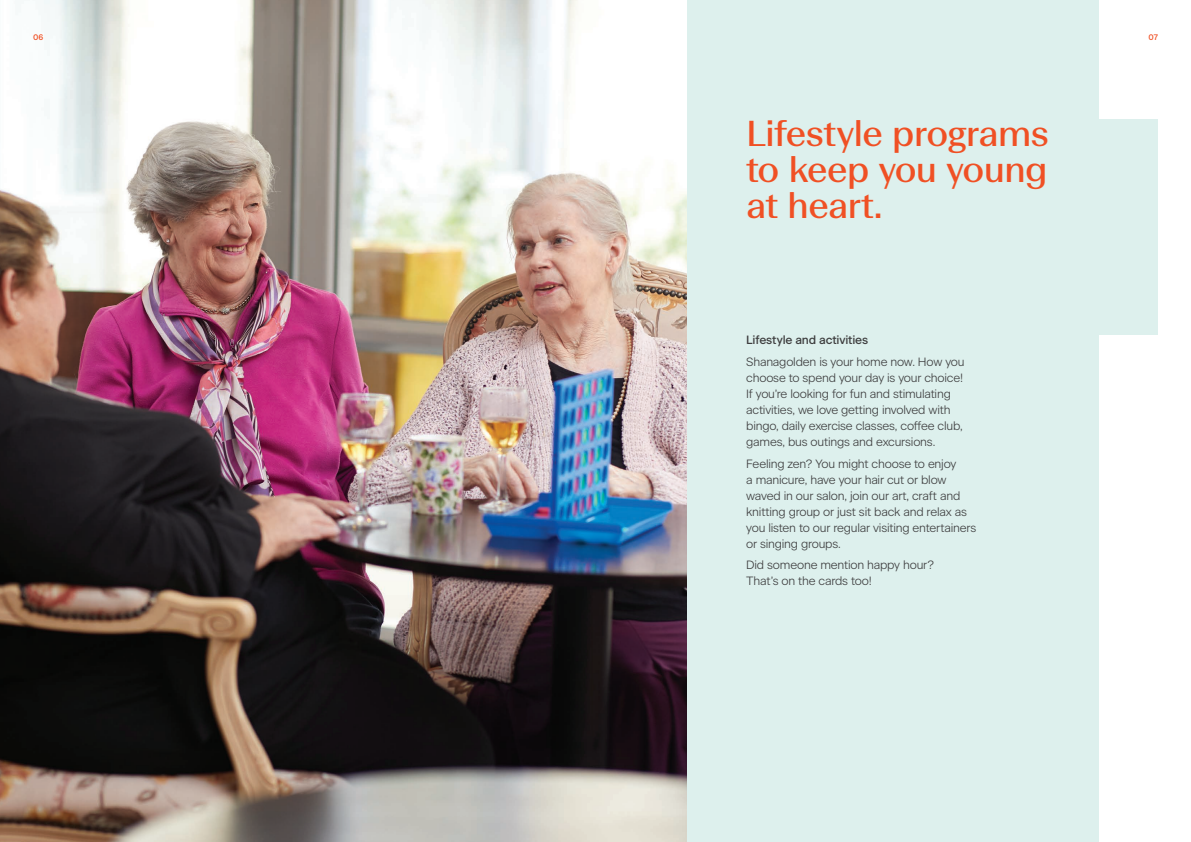
<style>
.page{position:relative;width:1191px;height:842px;background:#fff}
.page>*{position:absolute;margin:0;border:0;box-sizing:border-box;transform-origin:0 0}
.t1{font:36px/36px "Beausite Fit";letter-spacing:-.02em;color:#f05024;text-align:justify}
.t2{font:300 12px/16px "Beausite Classic";letter-spacing:-.015em;color:#3e3e3f}
.t3{font:500 12px "Beausite Classic";letter-spacing:-.01em;color:#3e3e3f}
.t4{font:500 8px "Beausite Classic";color:#f05024}
</style>
<div class="page">
<img style="left:0;top:0;width:687px;height:842px">
<div style="left:687px;top:0;width:412px;height:842px;background:#ddf0ed"></div>
<div style="left:805px;top:119px;width:352px;height:216px;background:#ddf0ed"></div>
<p class="t4" style="left:33px;top:31px;width:12px">06</p>
<p class="t4" style="left:1148px;top:31px;width:11px">07</p>
<h1 class="t1" style="left:746px;top:114px;width:304px">Lifestyle programs to keep you young at heart.</h1>
<p class="t3" style="left:746px;top:331px;width:123px">Lifestyle and activities</p>
<p class="t2" style="left:746px;top:353px;width:220px">Shanagolden is your home now. How you choose to spend your day is your choice!<br>If you’re looking for fun and stimulating activities, we love getting involved with bingo, daily exercise classes, coffee club, games, bus outings and excursions.</p>
<p class="t2" style="left:746px;top:454px;width:232px">Feeling zen? You might choose to enjoy<br>a manicure, have your hair cut or blow waved in our salon, join our art, craft and knitting group or just sit back and relax as you listen to our regular visiting entertainers or singing groups.</p>
<p class="t2" style="left:746px;top:556px;width:189px">Did someone mention happy hour?<br>That’s on the cards too!</p>
</div>
